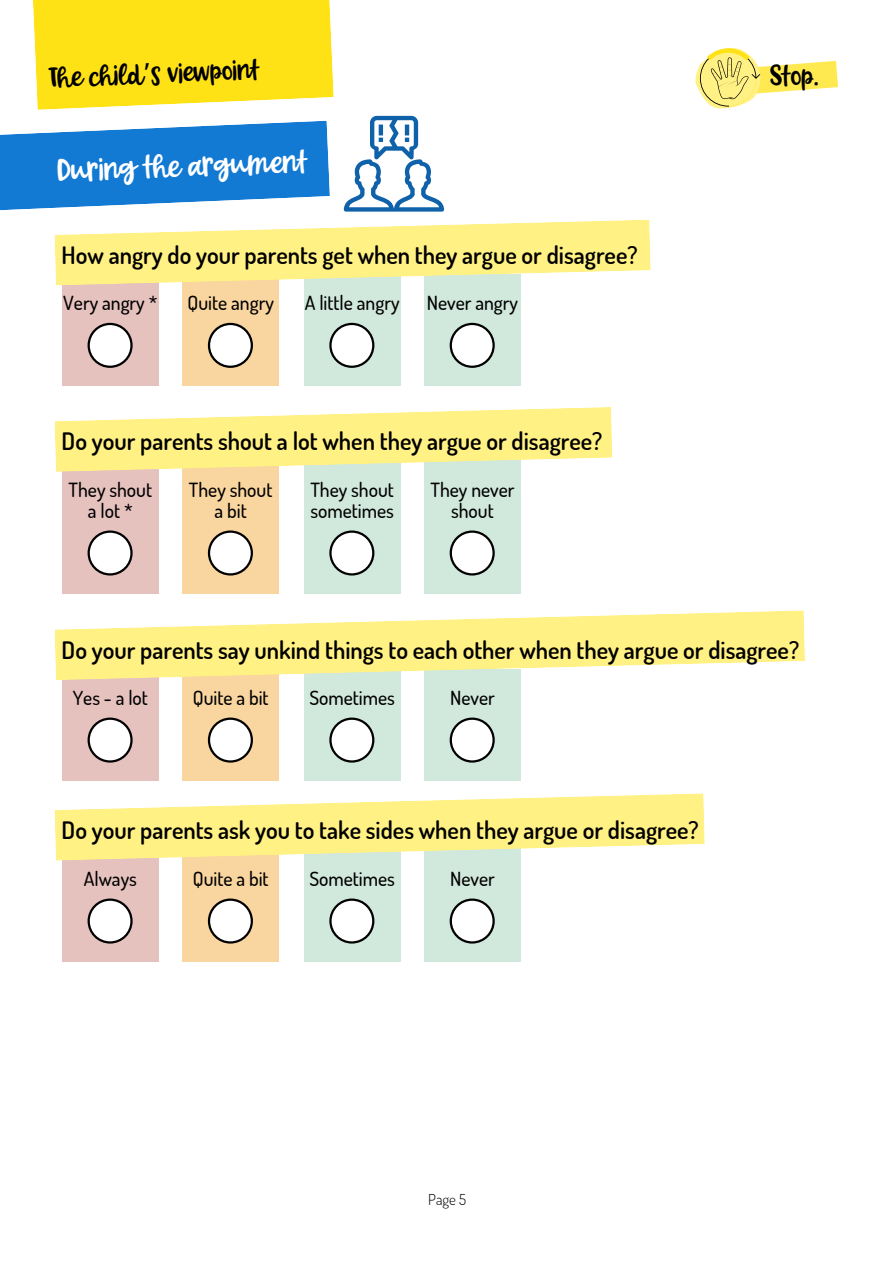
<style>
.page{position:relative;width:894px;height:1264px;background:#fff}
.page>*{position:absolute;margin:0;border:0;box-sizing:border-box;transform-origin:0 0}
.t1{font:30.15px "Forever Grateful";color:#fff}
.t2{font:27.3px "Forever Grateful";color:#000}
.t3{font:27px "Forever Grateful";color:#000}
.t4{font:600 24px "Dosis";color:#000}
.t5{font:500 19.5px "Dosis";color:#000}
.t6{font:300 15px "Dosis";color:#000}
.s1{font-family:"Noto Sans Gurmukhi"}
</style>
<div class="page">
<div style="left:62px;top:669px;width:97px;height:111px;background:#e6c2bf"></div>
<div style="left:182px;top:669px;width:97px;height:111px;background:#f9d59f"></div>
<div style="left:303px;top:669px;width:97px;height:111px;background:#d1e8dd"></div>
<div style="left:424px;top:669px;width:97px;height:111px;background:#d1e8dd"></div>
<svg style="left:87px;top:717px;width:46px;height:45px"></svg>
<svg style="left:449px;top:717px;width:45px;height:45px"></svg>
<svg style="left:208px;top:717px;width:45px;height:45px"></svg>
<svg style="left:329px;top:717px;width:45px;height:45px"></svg>
<svg style="left:55px;top:610px;width:749px;height:70px;fill:#fff183"></svg>
<svg style="left:0;top:121px;width:330px;height:90px"></svg>
<div style="left:62px;top:274px;width:97px;height:112px;background:#e6c2bf"></div>
<div style="left:182px;top:274px;width:97px;height:112px;background:#f9d59f"></div>
<div style="left:303px;top:274px;width:97px;height:112px;background:#d1e8dd"></div>
<div style="left:424px;top:274px;width:97px;height:112px;background:#d1e8dd"></div>
<svg style="left:87px;top:323px;width:46px;height:45px"></svg>
<svg style="left:449px;top:323px;width:45px;height:45px"></svg>
<svg style="left:208px;top:323px;width:45px;height:45px"></svg>
<svg style="left:329px;top:323px;width:45px;height:45px"></svg>
<svg style="left:55px;top:219px;width:595px;height:66px"></svg>
<div style="left:62px;top:450px;width:97px;height:143px;background:#e6c2bf"></div>
<div style="left:182px;top:450px;width:97px;height:143px;background:#f9d59f"></div>
<div style="left:303px;top:450px;width:97px;height:143px;background:#d1e8dd"></div>
<div style="left:424px;top:450px;width:97px;height:143px;background:#d1e8dd"></div>
<svg style="left:87px;top:530px;width:46px;height:45px"></svg>
<svg style="left:449px;top:530px;width:45px;height:45px"></svg>
<svg style="left:208px;top:530px;width:45px;height:45px"></svg>
<svg style="left:329px;top:530px;width:45px;height:45px"></svg>
<svg style="left:55px;top:407px;width:557px;height:65px"></svg>
<div style="left:62px;top:818px;width:97px;height:143px;background:#e6c2bf"></div>
<div style="left:182px;top:818px;width:97px;height:143px;background:#f9d59f"></div>
<div style="left:303px;top:818px;width:97px;height:143px;background:#d1e8dd"></div>
<div style="left:424px;top:818px;width:97px;height:143px;background:#d1e8dd"></div>
<svg style="left:87px;top:898px;width:46px;height:45px"></svg>
<svg style="left:449px;top:898px;width:45px;height:45px"></svg>
<svg style="left:208px;top:898px;width:45px;height:45px"></svg>
<svg style="left:329px;top:898px;width:45px;height:45px"></svg>
<svg style="left:55px;top:793px;width:649px;height:67px"></svg>
<svg style="left:344px;top:116px;width:100px;height:96px"></svg>
<svg style="left:33px;top:0;width:300px;height:110px;background:#ffe426"></svg>
<svg style="left:695px;top:48px;width:142px;height:61px"></svg>
<p class="t3" style="left:49px;top:66px;width:212px;rotate:-2deg">The child<span class="s1">’</span>s viewpoint</p>
<p class="t2" style="left:770px;top:64px;width:49px">Stop.</p>
<p class="t1" style="left:57px;top:158px;width:251px;rotate:-2deg">During the argument</p>
<p class="t4" style="left:62px;top:239px;width:577px">How angry do your parents get when they argue or disagree?</p>
<p class="t5" style="left:63px;top:290px;width:96px">Very angry *</p>
<p class="t5" style="left:187px;top:290px;width:88px">Quite angry</p>
<p class="t5" style="left:304px;top:290px;width:96px">A little angry</p>
<p class="t5" style="left:426px;top:290px;width:93px">Never angry</p>
<p class="t4" style="left:62px;top:425px;width:542px">Do your parents shout a lot when they argue or disagree?</p>
<p class="t5" style="left:69px;top:477px;width:85px">They shout</p>
<p class="t5" style="left:88px;top:498px;width:46px">alot*</p>
<p class="t5" style="left:189px;top:477px;width:85px">They shout</p>
<p class="t5" style="left:214px;top:498px;width:34px">a bit</p>
<p class="t5" style="left:310px;top:477px;width:85px">They shout</p>
<p class="t5" style="left:310px;top:498px;width:85px">sometimes</p>
<p class="t5" style="left:430px;top:477px;width:85px">They never</p>
<p class="t5" style="left:451px;top:498px;width:44px">shout</p>
<p class="t4" style="left:62px;top:634px;width:739px">Do your parents say unkind things to each other when they argue or disagree?</p>
<p class="t5" style="left:73px;top:685px;width:77px">Yes - a lot</p>
<p class="t5" style="left:193px;top:685px;width:77px">Quite a bit</p>
<p class="t5" style="left:309px;top:685px;width:87px">Sometimes</p>
<p class="t5" style="left:450px;top:685px;width:46px">Never</p>
<p class="t4" style="left:62px;top:814px;width:638px">Do your parents ask you to take sides when they argue or disagree?</p>
<p class="t5" style="left:84px;top:865px;width:55px">Always</p>
<p class="t5" style="left:193px;top:865px;width:77px">Quite a bit</p>
<p class="t5" style="left:309px;top:865px;width:87px">Sometimes</p>
<p class="t5" style="left:450px;top:865px;width:46px">Never</p>
<p class="t6" style="left:428px;top:1189px;width:39px">Page 5</p>
</div>
